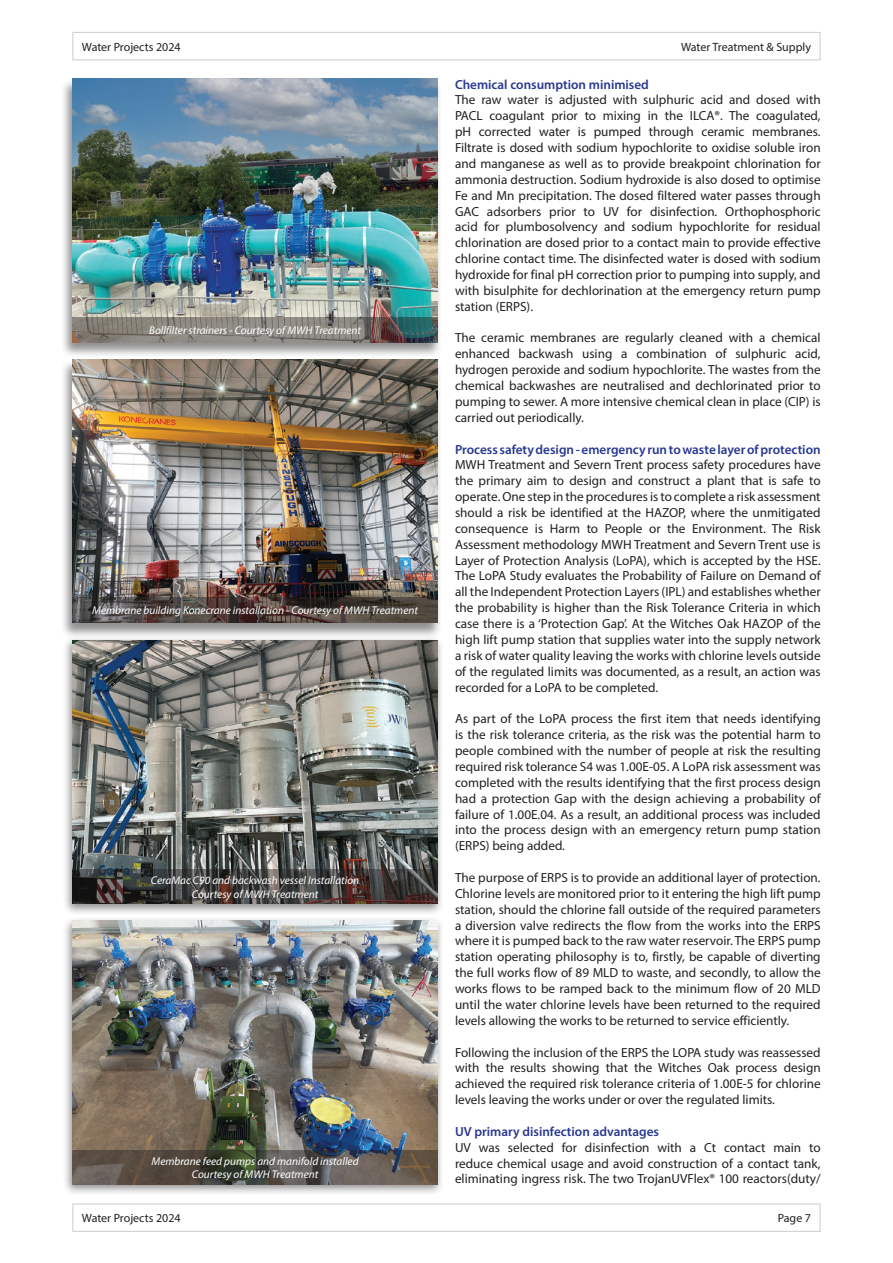
<style>
.page{position:relative;width:893px;height:1263px;background:#fff}
.page>*{position:absolute;margin:0;border:0;box-sizing:border-box;transform-origin:0 0}
.Body_text{font:13.2px/15.9px "Myriad Pro";color:#231f20;text-align:justify}
.Sub-heads{font:600 13.2px "Myriad Pro";color:#283890}
.Header___Footer{font:12px "Myriad Pro";color:#231f20}
.t1{font:italic 11.25px "Myriad Pro";color:#fff}
</style>
<div class="page">
<div style="left:62px;top:636px;width:382px;height:280px;background:#231f20;opacity:.5"></div>
<img style="left:72px;top:640px;width:366px;height:230px">
<svg style="left:72px;top:870px;width:366px;height:34px"></svg>
<div style="left:62px;top:916px;width:382px;height:280px;background:#231f20;opacity:.5"></div>
<img style="left:72px;top:921px;width:366px;height:229px">
<svg style="left:72px;top:1150px;width:366px;height:34px"></svg>
<div style="left:60px;top:78px;width:382px;height:280px;background:#231f20;opacity:.5"></div>
<img style="left:72px;top:79px;width:366px;height:238px">
<svg style="left:72px;top:317px;width:366px;height:25px"></svg>
<div style="left:60px;top:359px;width:382px;height:280px;background:#231f20;opacity:.5"></div>
<img style="left:72px;top:359px;width:366px;height:238px">
<svg style="left:72px;top:597px;width:366px;height:26px"></svg>
<div style="left:72px;top:32px;width:749px;height:28px;border:1px solid #d1d2d4"></div>
<div style="left:72px;top:1203px;width:749px;height:29px;border:1px solid #d1d2d4"></div>
<p class="Header___Footer" style="left:82px;top:39px;width:100px">Water Projects 2024</p>
<p class="Header___Footer" style="left:681px;top:39px;width:131px">Water Treatment &amp; Supply</p>
<p class="t1" style="left:149px;top:323px;width:213px">Bollfilter strainers - Courtesy of MWH Treatment</p>
<p class="t1" style="left:92px;top:604px;width:327px">Membrane building Konecrane installation - Courtesy of MWH Treatment</p>
<p class="t1" style="left:151px;top:873px;width:210px">CeraMac C90 and backwash vessel Installation</p>
<p class="t1" style="left:192px;top:887px;width:128px">Courtesy of MWH Treatment</p>
<p class="t1" style="left:152px;top:1154px;width:208px">Membrane feed pumps and manifold installed</p>
<p class="t1" style="left:192px;top:1167px;width:128px">Courtesy of MWH Treatment</p>
<p class="Sub-heads" style="left:455px;top:76px;width:195px">Chemical consumption minimised</p>
<p class="Body_text" style="left:455px;top:92px;width:367px">The raw water is adjusted with sulphuric acid and dosed with PACL coagulant prior to mixing in the ILCA®. The coagulated, pH corrected water is pumped through ceramic membranes.<br>Filtrate is dosed with sodium hypochlorite to oxidise soluble iron and manganese as well as to provide breakpoint chlorination for ammonia destruction. Sodium hydroxide is also dosed to optimise Fe and Mn precipitation. The dosed filtered water passes through GAC adsorbers prior to UV for disinfection. Orthophosphoric acid for plumbosolvency and sodium hypochlorite for residual chlorination are dosed prior to a contact main to provide effective chlorine contact time. The disinfected water is dosed with sodium hydroxide for final pH correction prior to pumping into supply, and with bisulphite for dechlorination at the emergency return pump station (ERPS).</p>
<p class="Body_text" style="left:455px;top:330px;width:367px">The ceramic membranes are regularly cleaned with a chemical enhanced backwash using a combination of sulphuric acid, hydrogen peroxide and sodium hypochlorite. The wastes from the chemical backwashes are neutralised and dechlorinated prior to pumping to sewer. A more intensive chemical clean in place (CIP) is carried out periodically.</p>
<p class="Sub-heads" style="left:455px;top:441px;width:367px">Process safety design - emergency run to waste layer of protection</p>
<p class="Body_text" style="left:455px;top:457px;width:367px">MWH Treatment and Severn Trent process safety procedures have the primary aim to design and construct a plant that is safe to operate. One step in the procedures is to complete a risk assessment should a risk be identified at the HAZOP, where the unmitigated consequence is Harm to People or the Environment. The Risk Assessment methodology MWH Treatment and Severn Trent use is Layer of Protection Analysis (LoPA), which is accepted by the HSE.<br>The LoPA Study evaluates the Probability of Failure on Demand of all the Independent Protection Layers (IPL) and establishes whether the probability is higher than the Risk Tolerance Criteria in which case there is a ‘Protection Gap’. At the Witches Oak HAZOP of the high lift pump station that supplies water into the supply network a risk of water quality leaving the works with chlorine levels outside of the regulated limits was documented, as a result, an action was recorded for a LoPA to be completed.</p>
<p class="Body_text" style="left:455px;top:711px;width:367px">As part of the LoPA process the first item that needs identifying is the risk tolerance criteria, as the risk was the potential harm to people combined with the number of people at risk the resulting required risk tolerance S4 was 1.00E-05. A LoPA risk assessment was completed with the results identifying that the first process design had a protection Gap with the design achieving a probability of failure of 1.00E.04. As a result, an additional process was included into the process design with an emergency return pump station (ERPS) being added.</p>
<p class="Body_text" style="left:455px;top:869px;width:367px">The purpose of ERPS is to provide an additional layer of protection.<br>Chlorine levels are monitored prior to it entering the high lift pump station, should the chlorine fall outside of the required parameters a diversion valve redirects the flow from the works into the ERPS where it is pumped back to the raw water reservoir. The ERPS pump station operating philosophy is to, firstly, be capable of diverting the full works flow of 89 MLD to waste, and secondly, to allow the works flows to be ramped back to the minimum flow of 20 MLD until the water chlorine levels have been returned to the required levels allowing the works to be returned to service efficiently.</p>
<p class="Body_text" style="left:455px;top:1044px;width:367px">Following the inclusion of the ERPS the LOPA study was reassessed with the results showing that the Witches Oak process design achieved the required risk tolerance criteria of 1.00E-5 for chlorine levels leaving the works under or over the regulated limits.</p>
<p class="Sub-heads" style="left:455px;top:1123px;width:206px">UV primary disinfection advantages</p>
<p class="Body_text" style="left:455px;top:1139px;width:367px">UV was selected for disinfection with a Ct contact main to reduce chemical usage and avoid construction of a contact tank, eliminating ingress risk. The two TrojanUVFlex® 100 reactors(duty/</p>
<p class="Header___Footer" style="left:82px;top:1211px;width:100px">Water Projects 2024</p>
<p class="Header___Footer" style="left:778px;top:1211px;width:35px">Page 7</p>
</div>
